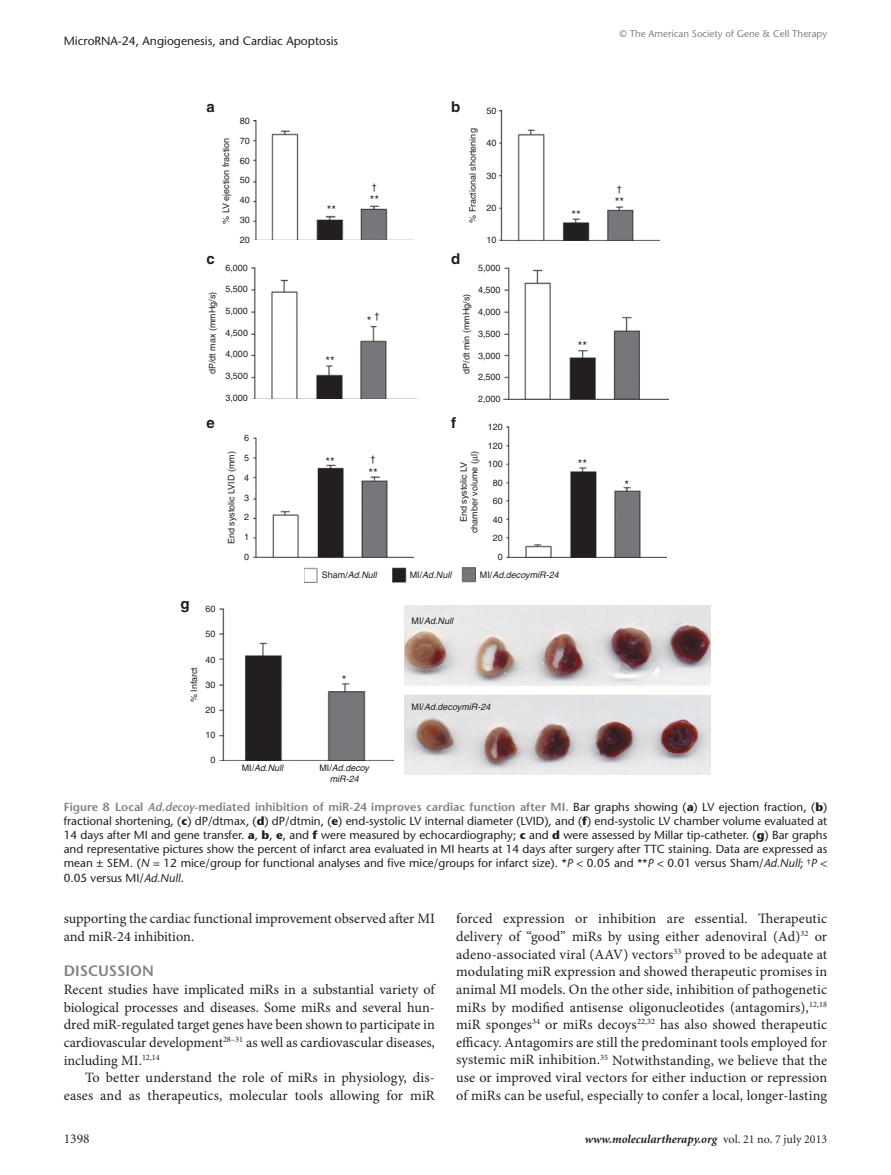
<style>
.page{position:relative;width:891px;height:1175px;background:#fff}
.page>*{position:absolute;margin:0;border:0;box-sizing:border-box;transform-origin:0 0}
.t1{font:600 15px "ITC Stone Sans";color:#808285}
.t2{font:700 15px "Helvetica";color:#231f20}
.t3{font:14.25px/17.7px "Minion Pro";letter-spacing:.005em;color:#231f20;text-align:justify}
.t4{font:13.5px "Minion";color:#231f20}
.t5{font:12px "Stone Sans";color:#231f20}
.t6{font:italic 700 12px "Minion";color:#231f20}
.t7{font:12px "Helvetica";color:#231f20}
.t8{font:11.7px/14.1px "Stone Sans";color:#231f20;text-align:justify}
.t9{font:600 11.7px "ITC Stone Sans";color:#808285}
.t10{font:9.75px "Stone Sans";color:#808285}
.t11{font:9px "Helvetica";color:#231f20}
.t12{font:italic 9px/10.8px "Helvetica";color:#231f20;text-align:center}
.s1{font-style:normal}
.s2{font-family:"Stone Sans";font-style:italic}
.s3{font-family:"Stone Sans";font-weight:400;color:#231f20}
.s4{font-family:"Stone Sans";font-weight:700;color:#231f20}
.s5{font-weight:700}
.s6{font-style:italic}
.s7{font-weight:400;font-style:normal}
</style>
<div class="page">
<img style="left:304px;top:567px;width:172px;height:15px">
<img style="left:219px;top:608px;width:174px;height:152px">
<img style="left:405px;top:606px;width:306px;height:168px">
<img style="left:507px;top:427px;width:160px;height:130px">
<img style="left:253px;top:438px;width:160px;height:120px">
<img style="left:504px;top:267px;width:164px;height:132px">
<img style="left:252px;top:267px;width:164px;height:132px">
<img style="left:500px;top:111px;width:159px;height:129px">
<img style="left:254px;top:121px;width:159px;height:119px">
<p class="t5" style="left:64px;top:34px;width:276px">MicroRNA-24, Angiogenesis, and Cardiac Apoptosis</p>
<p class="t2" style="left:180px;top:595px;width:11px">g</p>
<p class="t11" style="left:189px;top:702px;width:37px;rotate:-90deg">% Infarct</p>
<p class="t2" style="left:207px;top:98px;width:10px">a</p>
<p class="t2" style="left:451px;top:98px;width:11px">b</p>
<p class="t11" style="left:221px;top:224px;width:88px;rotate:-90deg">% LV ejection fraction</p>
<p class="t11" style="left:240px;top:116px;width:12px">80</p>
<p class="t11" style="left:240px;top:136px;width:12px">70</p>
<p class="t11" style="left:240px;top:155px;width:12px">60</p>
<p class="t11" style="left:240px;top:175px;width:12px">50</p>
<p class="t11" style="left:240px;top:195px;width:12px">40</p>
<p class="t11" style="left:240px;top:214px;width:12px">30</p>
<p class="t11" style="left:240px;top:234px;width:12px">20</p>
<p class="t7" style="left:327px;top:202px;width:11px">**</p>
<p class="t11" style="left:372px;top:181px;width:7px">†</p>
<p class="t7" style="left:370px;top:193px;width:11px">**</p>
<p class="t2" style="left:207px;top:249px;width:10px">c</p>
<p class="t2" style="left:451px;top:249px;width:11px">d</p>
<p class="t11" style="left:225px;top:262px;width:24px">6,000</p>
<p class="t11" style="left:486px;top:106px;width:12px">50</p>
<p class="t11" style="left:468px;top:223px;width:96px;rotate:-90deg">% Fractional shortening</p>
<p class="t11" style="left:486px;top:138px;width:12px">40</p>
<p class="t11" style="left:486px;top:170px;width:12px">30</p>
<p class="t11" style="left:486px;top:202px;width:12px">20</p>
<p class="t11" style="left:486px;top:234px;width:12px">10</p>
<p class="t11" style="left:478px;top:263px;width:24px">5,000</p>
<p class="t11" style="left:207px;top:374px;width:84px;rotate:-90deg">dP/dt max (mmHg/s)</p>
<p class="t11" style="left:225px;top:284px;width:24px">5,500</p>
<p class="t11" style="left:225px;top:305px;width:24px">5,000</p>
<p class="t11" style="left:225px;top:327px;width:24px">4,500</p>
<p class="t11" style="left:225px;top:349px;width:24px">4,000</p>
<p class="t11" style="left:225px;top:371px;width:24px">3,500</p>
<p class="t11" style="left:225px;top:392px;width:24px">3,000</p>
<p class="t7" style="left:326px;top:353px;width:11px">**</p>
<p class="t7" style="left:367px;top:313px;width:14px">* <sup>†</sup></p>
<p class="t11" style="left:478px;top:285px;width:24px">4,500</p>
<p class="t11" style="left:461px;top:374px;width:82px;rotate:-90deg">dP/dt min (mmHg/s)</p>
<p class="t11" style="left:478px;top:306px;width:24px">4,000</p>
<p class="t11" style="left:478px;top:328px;width:24px">3,500</p>
<p class="t11" style="left:478px;top:350px;width:24px">3,000</p>
<p class="t11" style="left:478px;top:372px;width:24px">2,500</p>
<p class="t11" style="left:478px;top:394px;width:24px">2,000</p>
<p class="t2" style="left:207px;top:413px;width:10px">e</p>
<p class="t2" style="left:451px;top:413px;width:6px">f</p>
<p class="t11" style="left:226px;top:544px;width:95px;rotate:-90deg">End systolic LVID (mm)</p>
<p class="t11" style="left:244px;top:433px;width:7px">6</p>
<p class="t11" style="left:244px;top:452px;width:7px">5</p>
<p class="t11" style="left:244px;top:472px;width:7px">4</p>
<p class="t11" style="left:244px;top:492px;width:7px">3</p>
<p class="t11" style="left:244px;top:512px;width:7px">2</p>
<p class="t11" style="left:244px;top:532px;width:7px">1</p>
<p class="t7" style="left:325px;top:454px;width:11px">**</p>
<p class="t11" style="left:370px;top:453px;width:7px">†</p>
<p class="t7" style="left:369px;top:465px;width:11px">**</p>
<p class="t11" style="left:469px;top:533px;width:83px;rotate:-90deg">chamber volume ( l)</p>
<p class="t11" style="left:458px;top:522px;width:62px;rotate:-90deg">End systolic LV</p>
<p class="t11" style="left:488px;top:422px;width:17px">120</p>
<p class="t11" style="left:488px;top:440px;width:17px">120</p>
<p class="t11" style="left:488px;top:459px;width:17px">100</p>
<p class="t11" style="left:493px;top:477px;width:12px">80</p>
<p class="t11" style="left:493px;top:496px;width:12px">60</p>
<p class="t11" style="left:493px;top:514px;width:12px">40</p>
<p class="t11" style="left:493px;top:533px;width:12px">20</p>
<p class="t11" style="left:206px;top:604px;width:12px">60</p>
<p class="t11" style="left:206px;top:629px;width:12px">50</p>
<p class="t11" style="left:206px;top:654px;width:12px">40</p>
<p class="t11" style="left:206px;top:679px;width:12px">30</p>
<p class="t11" style="left:206px;top:704px;width:12px">20</p>
<p class="t11" style="left:206px;top:729px;width:12px">10</p>
<p class="t11" style="left:211px;top:754px;width:7px">0</p>
<p class="t11" style="left:244px;top:552px;width:7px">0</p>
<p class="t11" style="left:498px;top:551px;width:7px">0</p>
<p class="t12" style="left:322px;top:569px;width:57px"><span class="s1">Sham/</span>Ad.Null</p>
<p class="t12" style="left:410px;top:569px;width:43px"><span class="s1">MI/</span>Ad.Null</p>
<p class="t12" style="left:412px;top:615px;width:43px"><span class="s1">MI/</span>Ad.Null</p>
<p class="t7" style="left:342px;top:673px;width:6px">*</p>
<p class="t12" style="left:480px;top:569px;width:80px"><span class="s1">MI/</span>Ad.decoymiR-24</p>
<p class="t12" style="left:242px;top:762px;width:43px"><span class="s1">MI/</span>Ad.Null</p>
<p class="t12" style="left:319px;top:762px;width:51px"><span class="s1">MI/</span>Ad.decoy miR-24</p>
<p class="t12" style="left:412px;top:701px;width:80px"><span class="s1">MI/</span>Ad.decoymiR-24</p>
<p class="t7" style="left:571px;top:208px;width:11px">**</p>
<p class="t7" style="left:578px;top:339px;width:11px">**</p>
<p class="t7" style="left:578px;top:456px;width:11px">**</p>
<p class="t10" style="left:620px;top:28px;width:209px">© The American Society of Gene &amp; Cell Therapy</p>
<p class="t11" style="left:617px;top:183px;width:7px">†</p>
<p class="t7" style="left:615px;top:195px;width:11px">**</p>
<p class="t7" style="left:624px;top:478px;width:6px">*</p>
<p class="t9" style="left:64px;top:800px;width:765px">Figure 8 Local <span class="s2">Ad.decoy</span>-mediated inhibition of miR-24 improves cardiac function after MI. <span class="s3">Bar graphs showing (</span><span class="s4">a</span><span class="s3">) LV ejection fraction, (</span><span class="s4">b</span><span class="s3">)</span></p>
<p class="t8" style="left:64px;top:814px;width:765px">fractional shortening, (<span class="s5">c</span>) dP/dtmax, (<span class="s5">d</span>) dP/dtmin, (<span class="s5">e</span>) end-systolic LV internal diameter (LVID), and (<span class="s5">f</span>) end-systolic LV chamber volume evaluated at 14 days after MI and gene transfer. <span class="s5">a</span>, <span class="s5">b</span>, <span class="s5">e</span>, and <span class="s5">f</span> were measured by echocardiography; <span class="s5">c</span> and <span class="s5">d</span> were assessed by Millar tip-catheter. (<span class="s5">g</span>) Bar graphs and representative pictures show the percent of infarct area evaluated in MI hearts at 14 days after surgery after TTC staining. Data are expressed as mean ± SEM. (<span class="s6">N</span> = 12 mice/group for functional analyses and five mice/groups for infarct size). *<span class="s6">P</span> &lt; 0.05 and **<span class="s6">P</span> &lt; 0.01 versus Sham/<span class="s6">Ad.Null</span>; <sup>†</sup><span class="s6">P</span> &lt; 0.05 versus MI/<span class="s6">Ad.Null</span>.</p>
<p class="t3" style="left:64px;top:910px;width:373px">supporting the cardiac functional improvement observed after MI and miR-24 inhibition.</p>
<p class="t1" style="left:64px;top:962px;width:91px">DISCUSSION</p>
<p class="t3" style="left:64px;top:980px;width:373px">Recent studies have implicated miRs in a substantial variety of biological processes and diseases. Some miRs and several hun&shy;dred miR-regulated target genes have been shown to participate in cardiovascular development<sup>28–31</sup> as well as cardiovascular diseases, including MI.<sup>12,14</sup></p>
<p class="t3" style="left:64px;top:1068px;width:373px;text-align:right">To better understand the role of miRs in physiology, dis&shy;eases and as therapeutics, molecular tools allowing for miR</p>
<p class="t3" style="left:456px;top:910px;width:373px">forced expression or inhibition are essential. Therapeutic delivery of “good” miRs by using either adenoviral (Ad)<sup>32</sup> or adeno-associated viral (AAV) vectors<sup>33</sup> proved to be adequate at modulating miR expression and showed therapeutic promises in animal MI models. On the other side, inhibition of pathogenetic miRs by modified antisense oligonucleotides (antagomirs),<sup>12,18 </sup>miR sponges<sup>34</sup> or miRs decoys<sup>22,32</sup> has also showed therapeutic efficacy. Antagomirs are still the predominant tools employed for systemic miR inhibition.<sup>35</sup> Notwithstanding, we believe that the use or improved viral vectors for either induction or repression of miRs can be useful, especially to confer a local, longer-lasting</p>
<p class="t4" style="left:64px;top:1132px;width:27px">1398</p>
<p class="t6" style="left:585px;top:1133px;width:244px">www.moleculartherapy.org <span class="s7">vol. 21 no. 7 july 2013</span></p>
</div>
